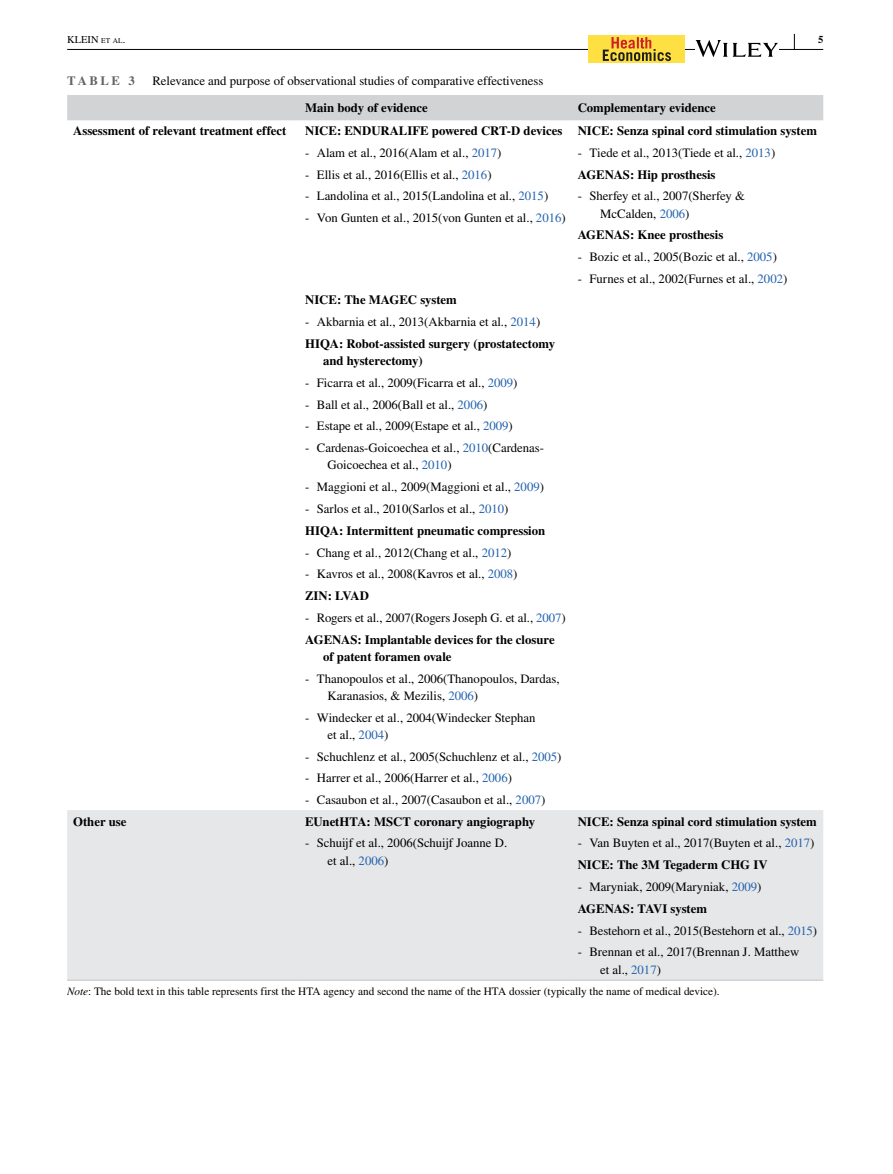
<style>
.page{position:relative;width:893px;height:1174px;background:#fff}
.page>*{position:absolute;margin:0;border:0;box-sizing:border-box;transform-origin:0 0}
.t1{font:12.75px/17.2px "STIX";color:#000}
.t2{font:700 12.75px/21.8px "STIX";color:#000}
.t3{font:700 12.75px "STIX";letter-spacing:.2em;color:#636466}
.t4{font:11.25px "STIX";color:#000}
.t5{font:10.5px "STIX";color:#000}
.t6{font:700 10.5px "STIX";color:#000}
.s1{font-size:7.35px}
.s2{color:#2564af}
.s3{font-weight:400}
.s4{font-weight:400;color:#2564af}
.s5{font-weight:700}
.s6{font-style:italic}
</style>
<div class="page">
<hr style="left:67px;top:49px;width:756px;height:1px;background:#000">
<svg style="left:696px;top:40px;width:82px;height:17px"></svg>
<div style="left:589px;top:35px;width:96px;height:27px;background:#fee042"></div>
<svg style="left:603px;top:37px;width:68px;height:24px"></svg>
<svg style="left:794px;top:34px;width:1px;height:15px"></svg>
<div style="left:67px;top:95px;width:756px;height:24px;background:#d1d3d4"></div>
<div style="left:67px;top:810px;width:756px;height:169px;background:#e6e7e8"></div>
<hr style="left:67px;top:119px;width:232px;height:1px;background:#d1d3d4">
<hr style="left:299px;top:119px;width:273px;height:1px;background:#d1d3d4">
<hr style="left:572px;top:119px;width:251px;height:1px;background:#d1d3d4">
<hr style="left:67px;top:979px;width:232px;height:2px;background:#d1d3d4">
<hr style="left:299px;top:979px;width:273px;height:2px;background:#d1d3d4">
<hr style="left:572px;top:979px;width:251px;height:2px;background:#d1d3d4">
<p class="t5" style="left:67px;top:33px;width:60px">KLEIN <span class="s1">et al</span>.</p>
<p class="t6" style="left:818px;top:34px;width:7px">5</p>
<p class="t3" style="left:67px;top:73px;width:69px">TABLE 3</p>
<p class="t1" style="left:153px;top:73px;width:392px">Relevance and purpose of observational studies of comparative effectiveness</p>
<p class="t2" style="left:305px;top:97px;width:124px">Main body of evidence</p>
<p class="t2" style="left:578px;top:97px;width:140px">Complementary evidence</p>
<p class="t2" style="left:73px;top:120px;width:215px">Assessment of relevant treatment effect</p>
<p class="t2" style="left:305px;top:120px;width:259px">NICE: ENDURALIFE powered CRT-D devices</p>
<p class="t1" style="left:305px;top:145px;width:198px">- Alam et al., 2016(Alam et al., <span class="s2">2017</span>)</p>
<p class="t1" style="left:305px;top:167px;width:188px">- Ellis et al., 2016(Ellis et al., <span class="s2">2016</span>)</p>
<p class="t1" style="left:305px;top:188px;width:245px">- Landolina et al., 2015(Landolina et al., <span class="s2">2015</span>)</p>
<p class="t1" style="left:305px;top:210px;width:262px">- Von Gunten et al., 2015(von Gunten et al., <span class="s2">2016</span>)</p>
<p class="t2" style="left:305px;top:289px;width:153px">NICE: The MAGEC system</p>
<p class="t2" style="left:305px;top:311px;width:251px"><span class="s3">- Akbarnia et al., 2013(Akbarnia et al.,</span> <span class="s4">2014</span><span class="s3">)<br></span>HIQA: Robot-assisted surgery (prostatectomy</p>
<p class="t2" style="left:323px;top:350px;width:101px">and hysterectomy)</p>
<p class="t1" style="left:305px;top:375px;width:214px">- Ficarra et al., 2009(Ficarra et al., <span class="s2">2009</span>)</p>
<p class="t1" style="left:305px;top:397px;width:184px">- Ball et al., 2006(Ball et al., <span class="s2">2006</span>)</p>
<p class="t1" style="left:305px;top:418px;width:209px">- Estape et al., 2009(Estape et al., <span class="s2">2009</span>)</p>
<p class="t1" style="left:328px;top:440px;width:218px;text-indent:-23px">- Cardenas-Goicoechea et al., <span class="s2">2010</span>(Cardenas-<br>Goicoechea et al., <span class="s2">2010</span>)</p>
<p class="t1" style="left:305px;top:479px;width:240px">- Maggioni et al., 2009(Maggioni et al., <span class="s2">2009</span>)</p>
<p class="t2" style="left:305px;top:498px;width:242px"><span class="s3">- Sarlos et al., 2010(Sarlos et al.,</span> <span class="s4">2010</span><span class="s3">)<br></span>HIQA: Intermittent pneumatic compression</p>
<p class="t1" style="left:305px;top:544px;width:208px">- Chang et al., 2012(Chang et al., <span class="s2">2012</span>)</p>
<p class="t1" style="left:305px;top:564px;width:214px;line-height:21.8px">- Kavros et al., 2008(Kavros et al., <span class="s2">2008</span>)<br><span class="s5">ZIN: LVAD</span></p>
<p class="t1" style="left:305px;top:607px;width:262px;line-height:21.8px">- Rogers et al., 2007(Rogers Joseph G. et al., <span class="s2">2007</span>)<br><span class="s5">AGENAS: Implantable devices for the closure</span></p>
<p class="t2" style="left:323px;top:645px;width:130px">of patent foramen ovale</p>
<p class="t1" style="left:328px;top:670px;width:234px;text-indent:-22px">- Thanopoulos et al., 2006(Thanopoulos, Dardas,<br>Karanasios, &amp; Mezilis, <span class="s2">2006</span>)</p>
<p class="t1" style="left:328px;top:709px;width:210px;text-indent:-22px">- Windecker et al., 2004(Windecker Stephan et al., <span class="s2">2004</span>)</p>
<p class="t1" style="left:305px;top:748px;width:258px">- Schuchlenz et al., 2005(Schuchlenz et al., <span class="s2">2005</span>)</p>
<p class="t1" style="left:305px;top:770px;width:208px">- Harrer et al., 2006(Harrer et al., <span class="s2">2006</span>)</p>
<p class="t1" style="left:305px;top:792px;width:242px">- Casaubon et al., 2007(Casaubon et al., <span class="s2">2007</span>)</p>
<p class="t2" style="left:578px;top:120px;width:241px">NICE: Senza spinal cord stimulation system</p>
<p class="t1" style="left:578px;top:143px;width:199px;line-height:21.8px">- Tiede et al., 2013(Tiede et al., <span class="s2">2013</span>)<br><span class="s5">AGENAS: Hip prosthesis</span></p>
<p class="t1" style="left:600px;top:188px;width:146px;text-indent:-22px">- Sherfey et al., 2007(Sherfey &amp;<br>McCalden, <span class="s2">2006</span>)</p>
<p class="t2" style="left:578px;top:224px;width:147px">AGENAS: Knee prosthesis</p>
<p class="t1" style="left:578px;top:249px;width:201px">- Bozic et al., 2005(Bozic et al., <span class="s2">2005</span>)</p>
<p class="t1" style="left:578px;top:271px;width:211px">- Furnes et al., 2002(Furnes et al., <span class="s2">2002</span>)</p>
<p class="t2" style="left:578px;top:810px;width:241px">NICE: Senza spinal cord stimulation system</p>
<p class="t1" style="left:578px;top:833px;width:238px;line-height:21.8px">- Van Buyten et al., 2017(Buyten et al., <span class="s2">2017</span>)<br><span class="s5">NICE: The 3M Tegaderm CHG IV</span></p>
<p class="t1" style="left:578px;top:876px;width:185px;line-height:21.8px">- Maryniak, 2009(Maryniak, <span class="s2">2009</span>)<br><span class="s5">AGENAS: TAVI system</span></p>
<p class="t1" style="left:578px;top:922px;width:241px">- Bestehorn et al., 2015(Bestehorn et al., <span class="s2">2015</span>)</p>
<p class="t1" style="left:600px;top:944px;width:201px;text-indent:-22px">- Brennan et al., 2017(Brennan J. Matthew et al., <span class="s2">2017</span>)</p>
<p class="t4" style="left:67px;top:983px;width:654px"><span class="s6">Note</span>: The bold text in this table represents first the HTA agency and second the name of the HTA dossier (typically the name of medical device).</p>
<p class="t2" style="left:73px;top:810px;width:55px">Other use</p>
<p class="t2" style="left:305px;top:810px;width:232px">EUnetHTA: MSCT coronary angiography</p>
<p class="t1" style="left:328px;top:835px;width:181px;text-indent:-22px">- Schuijf et al., 2006(Schuijf Joanne D. et al., <span class="s2">2006</span>)</p>
</div>
